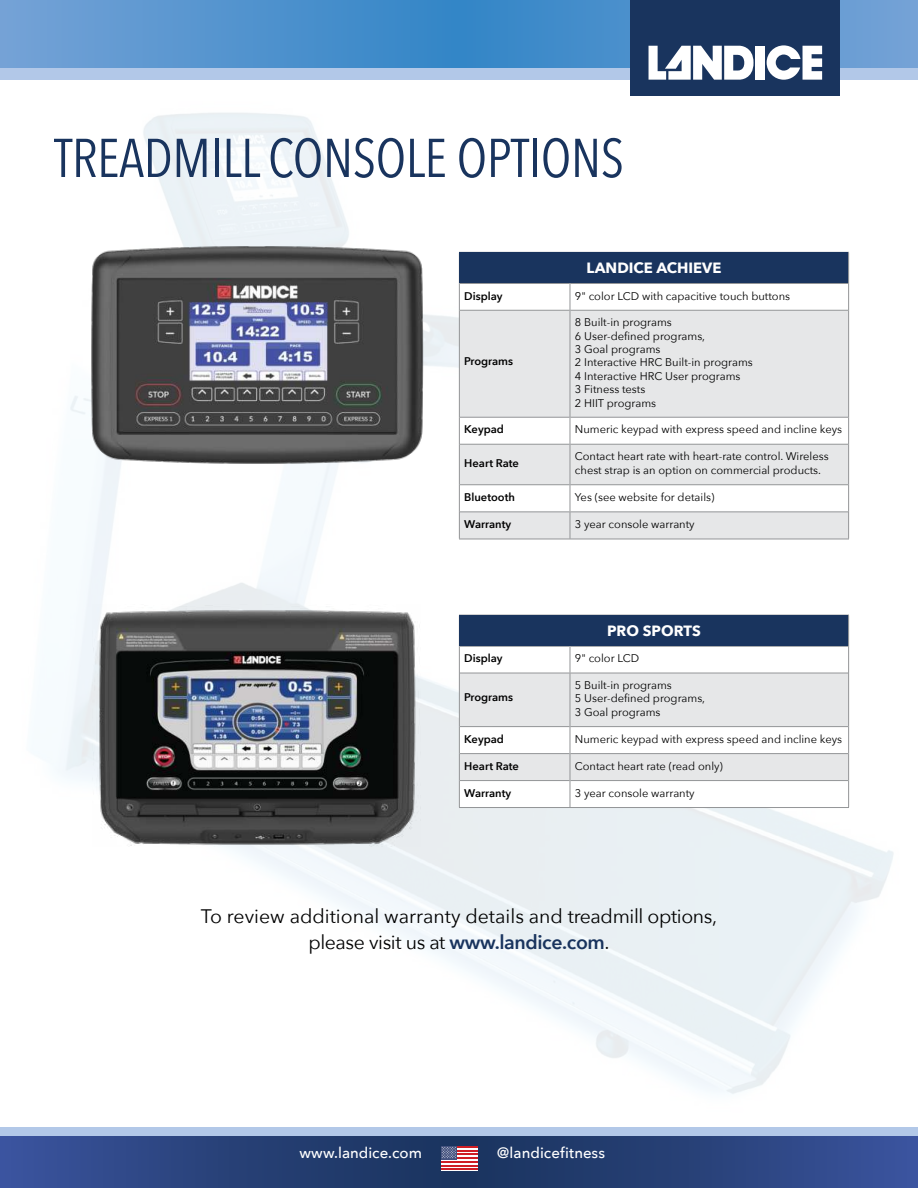
<style>
.page{position:relative;width:918px;height:1188px;background:#fff}
.page>*{position:absolute;margin:0;border:0;box-sizing:border-box;transform-origin:0 0}
.t1{font:54px "Avenir Next Condensed";letter-spacing:-.01em;color:#19345e}
.t2{font:19.5px/25.5px "Avenir Next";letter-spacing:-.01em;color:#000;text-align:center}
.t3{font:500 15px "Avenir Next";color:#fff}
.t4{font:700 14.85px "Avenir Next";color:#fff}
.t5{font:11.1px/13.4px "Avenir Next";color:#000}
.t6{font:600 11.1px "Avenir Next";color:#000}
.s1{font-weight:600;color:#19345e}
</style>
<div class="page">
<img style="left:56px;top:91px;width:838px;height:1003px">
<div style="left:0;top:1127px;width:918px;height:61px;background:#b2c8e8"></div>
<div style="left:0;top:0;width:918px;height:80px;background:#b2c8e8"></div>
<img style="left:0;top:0;width:918px;height:68px">
<img style="left:0;top:1136px;width:918px;height:52px">
<div style="left:631px;top:0;width:209px;height:96px;background:#19345e"></div>
<div style="left:756px;top:46px;width:9px;height:34px;background:#fff"></div>
<svg style="left:767px;top:45px;width:55px;height:35px"></svg>
<svg style="left:649px;top:46px;width:105px;height:34px"></svg>
<div style="left:441px;top:1146px;width:37px;height:24px;background:#fff"></div>
<hr style="left:441px;top:1146px;width:37px;height:2px;background:#cf1e25">
<hr style="left:441px;top:1150px;width:37px;height:2px;background:#cf1e25">
<hr style="left:441px;top:1154px;width:37px;height:1px;background:#cf1e25">
<hr style="left:441px;top:1157px;width:37px;height:2px;background:#cf1e25">
<hr style="left:441px;top:1161px;width:37px;height:2px;background:#cf1e25">
<hr style="left:441px;top:1165px;width:37px;height:2px;background:#cf1e25">
<hr style="left:441px;top:1168px;width:37px;height:2px;background:#cf1e25">
<div style="left:441px;top:1146px;width:16px;height:13px;background:#44527f"></div>
<svg style="left:442px;top:1147px;width:14px;height:11px"></svg>
<hr style="left:459px;top:539px;width:111px;height:1px;background:#939597">
<hr style="left:570px;top:539px;width:279px;height:1px;background:#939597">
<svg style="left:459px;top:252px;width:390px;height:287px"></svg>
<div style="left:460px;top:253px;width:388px;height:30px;background:#19345e"></div>
<hr style="left:459px;top:807px;width:111px;height:1px;background:#939597">
<hr style="left:570px;top:807px;width:279px;height:1px;background:#939597">
<svg style="left:459px;top:615px;width:390px;height:192px"></svg>
<div style="left:460px;top:615px;width:388px;height:31px;background:#19345e"></div>
<img style="left:87px;top:242px;width:339px;height:224px">
<img style="left:92px;top:604px;width:328px;height:243px">
<h1 class="t1" style="left:54px;top:127px;width:572px">TREADMILL CONSOLE OPTIONS</h1>
<h3 class="t4" style="left:587px;top:259px;width:136px">LANDICE ACHIEVE</h3>
<p class="t6" style="left:464px;top:291px;width:40px">Display</p>
<p class="t5" style="left:575px;top:289px;width:217px">9" color LCD with capacitive touch buttons</p>
<p class="t6" style="left:464px;top:357px;width:50px">Programs</p>
<p class="t5" style="left:575px;top:315px;width:179px">8 Built-in programs<br>6 User-defined programs,<br>3 Goal programs<br>2 Interactive HRC Built-in programs<br>4 Interactive HRC User programs<br>3 Fitness tests<br>2 HIIT programs</p>
<p class="t6" style="left:464px;top:425px;width:41px">Keypad</p>
<p class="t5" style="left:575px;top:422px;width:269px">Numeric keypad with express speed and incline keys</p>
<p class="t6" style="left:464px;top:459px;width:56px">Heart Rate</p>
<p class="t5" style="left:575px;top:449px;width:255px">Contact heart rate with heart-rate control. Wireless chest strap is an option on commercial products.</p>
<p class="t6" style="left:464px;top:492px;width:52px">Bluetooth</p>
<p class="t5" style="left:575px;top:490px;width:141px">Yes (see website for details)</p>
<p class="t6" style="left:464px;top:519px;width:48px">Warranty</p>
<p class="t5" style="left:575px;top:518px;width:121px">3 year console warranty</p>
<h3 class="t4" style="left:607px;top:622px;width:95px">PRO SPORTS</h3>
<p class="t6" style="left:464px;top:654px;width:40px">Display</p>
<p class="t5" style="left:575px;top:651px;width:66px">9" color LCD</p>
<p class="t6" style="left:464px;top:693px;width:50px">Programs</p>
<p class="t5" style="left:575px;top:678px;width:132px">5 Built-in programs<br>5 User-defined programs,<br>3 Goal programs</p>
<p class="t6" style="left:464px;top:734px;width:41px">Keypad</p>
<p class="t5" style="left:575px;top:732px;width:269px">Numeric keypad with express speed and incline keys</p>
<p class="t6" style="left:464px;top:761px;width:56px">Heart Rate</p>
<p class="t5" style="left:575px;top:759px;width:149px">Contact heart rate (read only)</p>
<p class="t6" style="left:464px;top:788px;width:48px">Warranty</p>
<p class="t5" style="left:575px;top:787px;width:121px">3 year console warranty</p>
<h2 class="t2" style="left:201px;top:905px;width:518px">To review additional warranty details and treadmill options, please visit us at <span class="s1">www.landice.com</span>.</h2>
<h3 class="t3" style="left:299px;top:1146px;width:124px">www.landice.com</h3>
<h3 class="t3" style="left:497px;top:1146px;width:110px">@landicefitness</h3>
</div>
